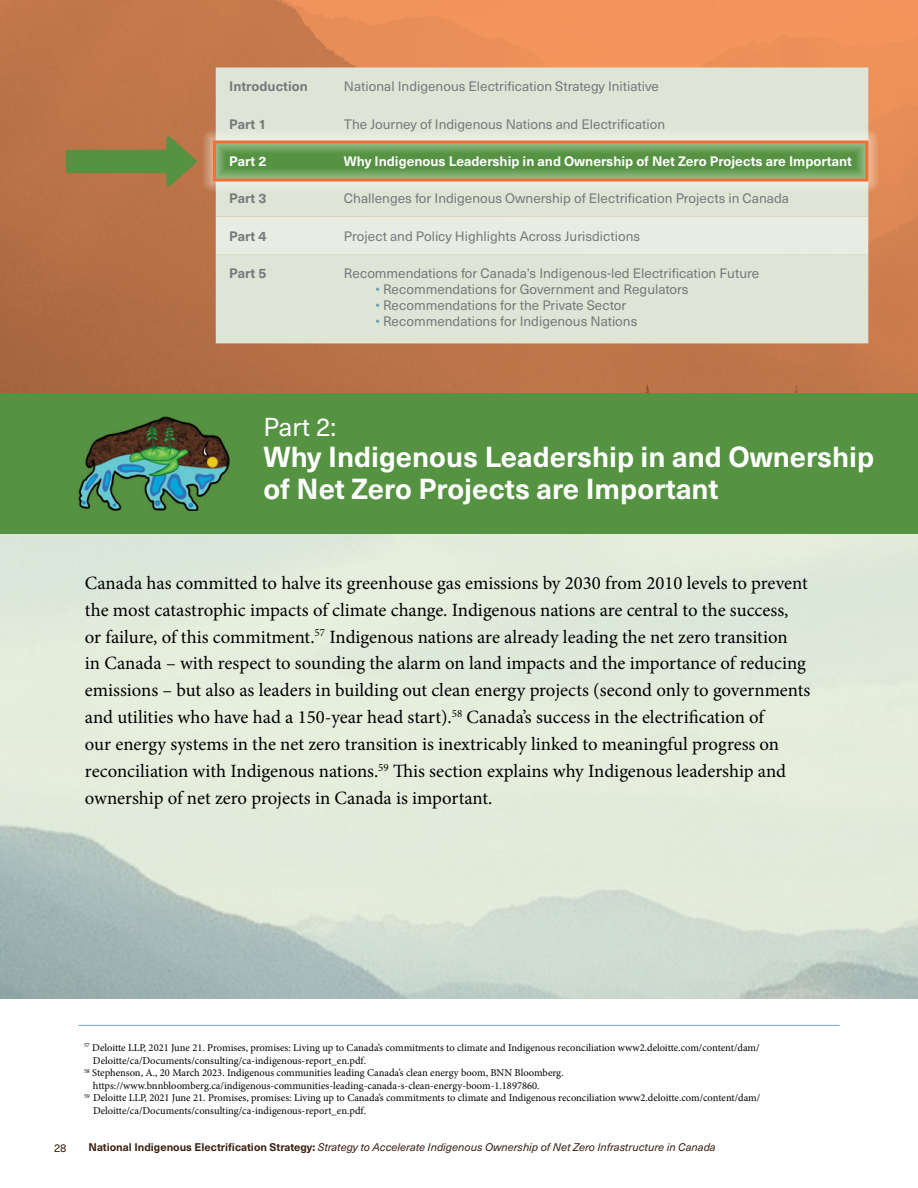
<style>
.page{position:relative;width:918px;height:1188px;background:#fff}
.page>*{position:absolute;margin:0;border:0;box-sizing:border-box;transform-origin:0 0}
.t1{font:700 28.5px/31.5px "Neue Haas Unica W1 G";color:#fff}
.t2{font:25.5px "Neue Haas Unica W1 G";color:#fff}
.t3{font:18.75px/26.8px "Minion Pro";color:#000}
.t4{font:13.5px "Neue Haas Unica W1 G";color:#77787b}
.t5{font:700 13.5px "Neue Haas Unica W1 G";color:#fff}
.t6{font:700 13.5px "Neue Haas Unica W1 G";color:#77787b}
.t7{font:11.25px "Neue Haas Unica W1 G";color:#3a2011}
.t8{font:italic 10.95px "Neue Haas Unica W1 G";color:#3a2011}
.t9{font:10.5px "Minion Pro";color:#000}
.s1{color:#5ba3b2}
.s2{font-weight:700;font-style:normal}
</style>
<div class="page">
<img style="left:0;top:0;width:918px;height:393px">
<hr style="left:78px;top:1025px;width:762px;height:1px;background:#73a3cf">
<div style="left:216px;top:68px;width:652px;height:275px;background:#dfe5d6"></div>
<div style="left:216px;top:217px;width:652px;height:37px;background:#e8ece2"></div>
<div style="left:202px;top:129px;width:677px;height:63px;background:#fff;opacity:.83"></div>
<div style="left:213px;top:140px;width:655px;height:42px;border:3px solid #f27033"></div>
<svg style="left:66px;top:136px;width:131px;height:51px;background:#8a8244"></svg>
<div style="left:0;top:393px;width:918px;height:141px;background:#559241"></div>
<img style="left:78px;top:416px;width:152px;height:95px">
<p class="t6" style="left:229px;top:76px;width:80px">Introduction</p>
<p class="t4" style="left:344px;top:77px;width:316px">National Indigenous Electrification Strategy Initiative</p>
<p class="t6" style="left:229px;top:114px;width:39px">Part 1</p>
<p class="t4" style="left:344px;top:114px;width:323px">The Journey of Indigenous Nations and Electrification</p>
<p class="t5" style="left:229px;top:151px;width:39px">Part 2</p>
<p class="t5" style="left:344px;top:151px;width:510px">Why Indigenous Leadership in and Ownership of Net Zero Projects are Important</p>
<p class="t6" style="left:229px;top:188px;width:39px">Part 3</p>
<p class="t4" style="left:344px;top:189px;width:447px">Challenges for Indigenous Ownership of Electrification Projects in Canada</p>
<p class="t6" style="left:229px;top:226px;width:39px">Part 4</p>
<p class="t4" style="left:344px;top:226px;width:298px">Project and Policy Highlights Across Jurisdictions</p>
<p class="t6" style="left:229px;top:263px;width:39px">Part 5</p>
<p class="t4" style="left:344px;top:263px;width:417px">Recommendations for Canada’s Indigenous-led Electrification Future</p>
<p class="t4" style="left:375px;top:279px;width:315px"><span class="s1">•</span> Recommendations for Government and Regulators</p>
<p class="t4" style="left:375px;top:296px;width:252px"><span class="s1">•</span> Recommendations for the Private Sector</p>
<p class="t4" style="left:375px;top:312px;width:263px"><span class="s1">•</span> Recommendations for Indigenous Nations</p>
<h2 class="t2" style="left:263px;top:408px;width:74px">Part 2:</h2>
<h1 class="t1" style="left:263px;top:439px;width:612px">Why Indigenous Leadership in and Ownership of Net Zero Projects are Important</h1>
<p class="t3" style="left:85px;top:570px;width:727px">Canada has committed to halve its greenhouse gas emissions by 2030 from 2010 levels to prevent the most catastrophic impacts of climate change. Indigenous nations are central to the success,<br>or failure, of this commitment.<sup>57</sup> Indigenous nations are already leading the net zero transition<br>in Canada – with respect to sounding the alarm on land impacts and the importance of reducing emissions – but also as leaders in building out clean energy projects (second only to governments and utilities who have had a 150-year head start).<sup>58</sup> Canada’s success in the electrification of<br>our energy systems in the net zero transition is inextricably linked to meaningful progress on reconciliation with Indigenous nations.<sup>59</sup> This section explains why Indigenous leadership and ownership of net zero projects in Canada is important.</p>
<p class="t9" style="left:84px;top:1041px;width:677px"><sup>57</sup> Deloitte LLP, 2021 June 21. Promises, promises: Living up to Canada’s commitments to climate and Indigenous reconciliation www2.deloitte.com/content/dam/</p>
<p class="t9" style="left:93px;top:1053px;width:275px">Deloitte/ca/Documents/consulting/ca-indigenous-report_en.pdf.</p>
<p class="t9" style="left:84px;top:1066px;width:481px"><sup>58</sup> Stephenson, A., 20 March 2023. Indigenous communities leading Canada’s clean energy boom, BNN Bloomberg.</p>
<p class="t9" style="left:93px;top:1078px;width:448px">https://www.bnnbloomberg.ca/indigenous-communities-leading-canada-s-clean-energy-boom-1.1897860.</p>
<p class="t9" style="left:84px;top:1091px;width:678px"><sup>59</sup> Deloitte LLP, 2021 June 21. Promises, promises: Living up to Canada’s commitments to climate and Indigenous reconciliation www2.deloitte.com/content/dam/</p>
<p class="t9" style="left:93px;top:1104px;width:275px">Deloitte/ca/Documents/consulting/ca-indigenous-report_en.pdf.</p>
<p class="t7" style="left:54px;top:1139px;width:14px">28</p>
<p class="t8" style="left:89px;top:1139px;width:629px"><span class="s2">National Indigenous Electrification Strategy:</span> Strategy to Accelerate Indigenous Ownership of Net Zero Infrastructure in Canada</p>
</div>
